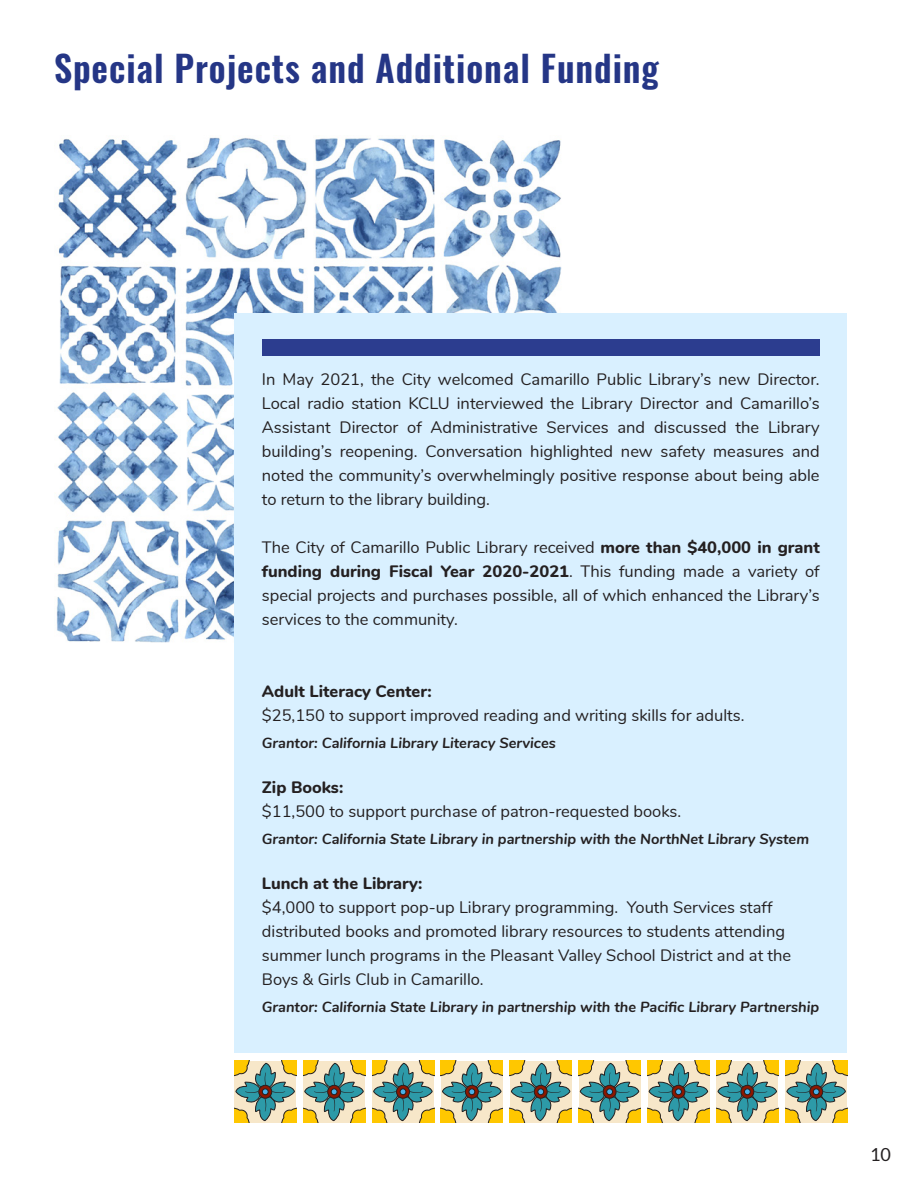
<style>
.page{position:relative;width:918px;height:1188px;background:#fff}
.page>*{position:absolute;margin:0;border:0;box-sizing:border-box;transform-origin:0 0}
.t1{font:600 36px "Oswald";letter-spacing:.025em;color:#253686}
.t2{font:18px "Lato";color:#242021}
.t3{font:16.5px/24px "Nunito";color:#242021;text-align:justify}
.t4{font:800 16.5px "Nunito";color:#242021}
.t5{font:italic 700 14.7px "Nunito";color:#242021}
.s1{font-weight:800}
</style>
<div class="page">
<img style="left:57px;top:137px;width:505px;height:506px">
<div style="left:234px;top:313px;width:613px;height:740px;background:#d9f0ff"></div>
<div style="left:262px;top:340px;width:558px;height:16px;background:#2c3d8f"></div>
<svg style="left:234px;top:1061px;width:62px;height:62px;background:#a6b188"></svg>
<svg style="left:372px;top:1061px;width:62px;height:62px;background:#a6b188"></svg>
<svg style="left:510px;top:1061px;width:62px;height:62px;background:#a6b188"></svg>
<svg style="left:716px;top:1061px;width:62px;height:62px;background:#a7b288"></svg>
<div style="left:744px;top:1089px;width:7px;height:6px;border:1px solid #231f20;border-radius:50%"></div>
<svg style="left:785px;top:1061px;width:62px;height:62px;background:#a6b188"></svg>
<svg style="left:303px;top:1061px;width:62px;height:62px;background:#a6b188"></svg>
<svg style="left:441px;top:1061px;width:62px;height:62px;background:#a6b188"></svg>
<svg style="left:579px;top:1061px;width:62px;height:62px;background:#a7b288"></svg>
<div style="left:606px;top:1089px;width:7px;height:6px;border:1px solid #231f20;border-radius:50%"></div>
<svg style="left:648px;top:1061px;width:62px;height:62px;background:#a7b288"></svg>
<div style="left:675px;top:1089px;width:7px;height:6px;border:1px solid #231f20;border-radius:50%"></div>
<p class="t1" style="left:54px;top:44px;width:606px">Special Projects and Additional Funding</p>
<p class="t3" style="left:262px;top:366px;width:559px">In May 2021, the City welcomed Camarillo Public Library’s new Director.<br>Local radio station KCLU interviewed the Library Director and Camarillo’s Assistant Director of Administrative Services and discussed the Library building’s reopening. Conversation highlighted new safety measures and noted the community’s overwhelmingly positive response about being able to return to the library building.</p>
<p class="t3" style="left:262px;top:534px;width:559px">The City of Camarillo Public Library received <span class="s1">more than $40,000 in grant funding during Fiscal Year 2020-2021</span>. This funding made a variety of special projects and purchases possible, all of which enhanced the Library’s services to the community.</p>
<p class="t4" style="left:262px;top:679px;width:171px">Adult Literacy Center:</p>
<p class="t3" style="left:262px;top:702px;width:484px">$25,150 to support improved reading and writing skills for adults.</p>
<p class="t5" style="left:262px;top:732px;width:295px">Grantor: California Library Literacy Services</p>
<p class="t4" style="left:262px;top:775px;width:83px">Zip Books:</p>
<p class="t3" style="left:262px;top:798px;width:421px">$11,500 to support purchase of patron-requested books.</p>
<p class="t5" style="left:262px;top:828px;width:549px">Grantor: California State Library in partnership with the NorthNet Library System</p>
<p class="t4" style="left:262px;top:871px;width:162px">Lunch at the Library:</p>
<p class="t3" style="left:262px;top:894px;width:531px;text-align:left">$4,000 to support pop-up Library programming. Youth Services staff distributed books and promoted library resources to students attending summer lunch programs in the Pleasant Valley School District and at the Boys &amp; Girls Club in Camarillo.</p>
<p class="t5" style="left:262px;top:996px;width:559px">Grantor: California State Library in partnership with the Pacific Library Partnership</p>
<p class="t2" style="left:870px;top:1144px;width:22px">10</p>
</div>
